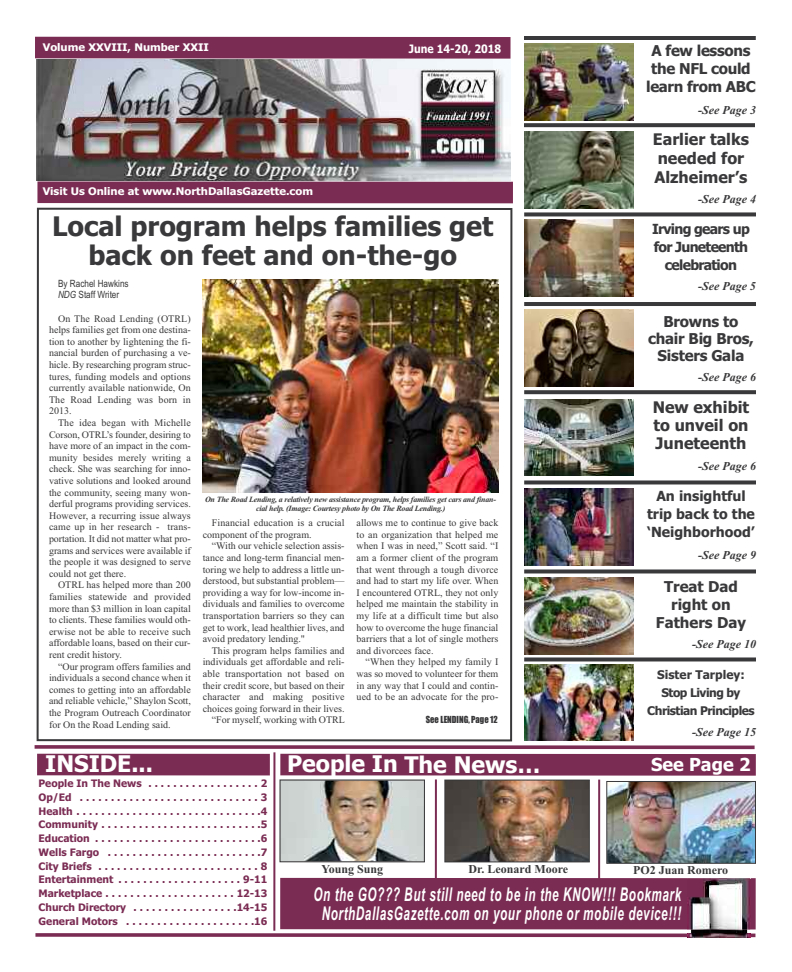
<style>
.page{position:relative;width:792px;height:972px;background:#fff}
.page>*{position:absolute;margin:0;border:0;box-sizing:border-box;transform-origin:0 0}
.t1{font:700 27px/29.2px "Tahoma";color:#39383a;text-align:center}
.t2{font:700 23px "Tahoma";color:#fff}
.t3{font:italic 700 19px/19.5px "Arial";letter-spacing:.05em;color:#fff;text-align:center;scale:.62 1}
.t4{font:700 18px "Tahoma";color:#fff}
.t5{font:700 16px/19px "Tahoma";color:#39383a}
.t6{font:700 15px/18px "Tahoma";letter-spacing:-.015em;color:#39383a;text-align:center}
.t7{font:700 14px/18px "Tahoma";color:#39383a;text-align:center}
.t8{font:700 14px/18px "Tahoma";letter-spacing:-.05em;color:#39383a;text-align:center}
.t9{font:italic 700 12px "Times New Roman";color:#39383a}
.t10{font:700 12px/18px "Tahoma";letter-spacing:-.04em;color:#39383a;text-align:center}
.t11{font:700 12px "Times New Roman";color:#39383a}
.t12{font:700 11.6px "Tahoma";color:#fff;scale:.9 1}
.t13{font:700 10.5px "Tahoma";color:#fff;scale:1.07 1}
.t14{font:700 10.3px/13.8px "Tahoma";color:#7b2c53;text-align:justify}
.t15{font:10px/11.6px "Times New Roman";color:#39383a;text-align:justify}
.t16{font:10px/11.6px "Arial Narrow";color:#39383a}
.t17{font:9px "Impact";color:#39383a;scale:.95 1}
.t18{font:italic 700 8px/9.6px "Times New Roman";letter-spacing:-.025em;color:#39383a;text-align:center}
.s1{font-style:italic}
</style>
<div class="page">
<svg style="left:36px;top:207px;width:477px;height:535px"></svg>
<img style="left:203px;top:280px;width:296px;height:212px">
<div style="left:280px;top:878px;width:476px;height:51px;background:#7b2c53"></div>
<div style="left:280px;top:754px;width:476px;height:22px;background:#7b2c53"></div>
<div style="left:37px;top:754px;width:233px;height:21px;background:#7b2c53"></div>
<div style="left:37px;top:181px;width:476px;height:22px;background:#7b2c53"></div>
<div style="left:35px;top:37px;width:476px;height:22px;background:#7b2c53"></div>
<hr style="left:273px;top:752px;width:2px;height:179px;background:#7b2c53">
<svg style="left:35px;top:745px;width:720px;height:4px;background:#884264"></svg>
<svg style="left:35px;top:933px;width:720px;height:4px;background:#884164"></svg>
<hr style="left:435px;top:779px;width:2px;height:129px;background:#7b2c53">
<hr style="left:598px;top:780px;width:2px;height:128px;background:#7b2c53">
<img style="left:37px;top:59px;width:474px;height:122px">
<hr style="left:524px;top:36px;width:232px;height:4px;background:#39383a">
<svg style="left:524px;top:123px;width:231px;height:4px"></svg>
<svg style="left:524px;top:212px;width:232px;height:4px"></svg>
<hr style="left:524px;top:302px;width:232px;height:4px;background:#39383a">
<img style="left:446px;top:782px;width:142px;height:78px">
<div style="left:444px;top:780px;width:146px;height:82px;border:1px solid #39383a"></div>
<img style="left:608px;top:783px;width:146px;height:79px">
<div style="left:606px;top:781px;width:150px;height:83px;border:1px solid #39383a"></div>
<img style="left:281px;top:781px;width:142px;height:79px">
<div style="left:279px;top:779px;width:146px;height:83px;border:1px solid #39383a"></div>
<img style="left:687px;top:878px;width:63px;height:60px">
<img style="left:524px;top:131px;width:110px;height:77px">
<img style="left:524px;top:309px;width:110px;height:77px">
<svg style="left:524px;top:390px;width:232px;height:4px"></svg>
<img style="left:524px;top:399px;width:110px;height:77px">
<svg style="left:524px;top:480px;width:232px;height:4px"></svg>
<img style="left:524px;top:488px;width:110px;height:77px">
<svg style="left:524px;top:569px;width:232px;height:4px"></svg>
<img style="left:524px;top:577px;width:110px;height:77px">
<svg style="left:524px;top:657px;width:232px;height:4px"></svg>
<img style="left:524px;top:664px;width:110px;height:77px">
<img style="left:524px;top:220px;width:110px;height:77px">
<img style="left:524px;top:44px;width:110px;height:77px">
<p class="t13" style="left:43px;top:41px;width:157px">Volume XXVIII, Number XXII</p>
<p class="t13" style="left:43px;top:185px;width:254px">Visit Us Online at www.NorthDallasGazette.com</p>
<p class="t12" style="left:409px;top:42px;width:104px">June 14-20, 2018</p>
<h1 class="t1" style="left:52px;top:212px;width:443px">Local program helps families get back on feet and on-the-go</h1>
<p class="t16" style="left:58px;top:278px;width:72px">By Rachel Hawkins<br><span class="s1">NDG</span> Staff Writer</p>
<p class="t15" style="left:49px;top:312px;width:143px;text-indent:9px">On The Road Lending (OTRL) helps families get from one destina&shy;tion to another by lightening the fi&shy;nancial burden of purchasing a ve&shy;hicle. By researching program struc&shy;tures, funding models and options currently available nationwide, On The Road Lending was born in 2013.</p>
<p class="t15" style="left:49px;top:417px;width:143px;text-indent:9px">The idea began with Michelle Corson, OTRL’s founder, desiring to have more of an impact in the com&shy;munity besides merely writing a check. She was searching for inno&shy;vative solutions and looked around the community, seeing many won&shy;derful programs providing services.<br>However, a recurring issue always came up in her research - trans&shy;portation. It did not matter what pro&shy;grams and services were available if the people it was designed to serve could not get there.</p>
<p class="t15" style="left:49px;top:579px;width:143px;text-indent:9px">OTRL has helped more than 200 families statewide and provided more than $3 million in loan capital to clients. These families would oth&shy;erwise not be able to receive such affordable loans, based on their cur&shy;rent credit history.</p>
<p class="t15" style="left:49px;top:660px;width:143px;text-indent:9px">“Our program offers families and individuals a second chance when it comes to getting into an affordable and reliable vehicle,” Shaylon Scott, the Program Outreach Coordinator for On the Road Lending said.</p>
<h2 class="t2" style="left:45px;top:751px;width:109px">INSIDE...</h2>
<p class="t18" style="left:205px;top:494px;width:292px">On The Road Lending, a relatively new assistance program, helps families get cars and finan&shy;cial help. (Image: Courtesy photo by On The Road Lending.)</p>
<p class="t15" style="left:203px;top:517px;width:143px;text-indent:9px">Financial education is a crucial component of the program.</p>
<p class="t15" style="left:203px;top:540px;width:143px;text-indent:9px">“With our vehicle selection assis&shy;tance and long-term financial men&shy;toring we help to address a little un&shy;derstood, but substantial problem— providing a way for low-income in&shy;dividuals and families to overcome transportation barriers so they can get to work, lead healthier lives, and avoid predatory lending."</p>
<p class="t15" style="left:203px;top:645px;width:144px;text-align:right">This program helps families and individuals get affordable and reli&shy;able transportation not based on their credit score, but based on their character and making positive choices going forward in their lives. “For myself, working with OTRL</p>
<p class="t15" style="left:357px;top:517px;width:143px">allows me to continue to give back to an organization that helped me when I was in need,” Scott said. “I am a former client of the program that went through a tough divorce and had to start my life over. When I encountered OTRL, they not only helped me maintain the stability in my life at a difficult time but also how to overcome the huge financial barriers that a lot of single mothers and divorcees face.</p>
<p class="t15" style="left:357px;top:656px;width:143px;text-indent:9px">“When they helped my family I was so moved to volunteer for them in any way that I could and contin&shy;ued to be an advocate for the pro-</p>
<p class="t17" style="left:426px;top:714px;width:77px">See LENDING, Page 12</p>
<h2 class="t2" style="left:287px;top:751px;width:255px">People In The News…</h2>
<h3 class="t6" style="left:646px;top:42px;width:111px">A few lessons the NFL could learn from ABC</h3>
<p class="t9" style="left:698px;top:103px;width:59px">-See Page 3</p>
<h3 class="t5" style="left:653px;top:130px;width:98px">Earlier talks needed for<br>Alzheimer’s</h3>
<p class="t9" style="left:698px;top:192px;width:59px">-See Page 4</p>
<h3 class="t8" style="left:652px;top:220px;width:99px">Irving gears up for Juneteenth celebration</h3>
<p class="t9" style="left:698px;top:279px;width:59px">-See Page 5</p>
<h3 class="t6" style="left:648px;top:314px;width:107px;line-height:17px">Browns to chair Big Bros,<br>Sisters Gala</h3>
<p class="t9" style="left:698px;top:370px;width:59px">-See Page 6</p>
<h3 class="t5" style="left:653px;top:399px;width:98px;line-height:18px;text-align:justify">New exhibit to unveil on Juneteenth</h3>
<p class="t9" style="left:698px;top:459px;width:59px">-See Page 6</p>
<h3 class="t7" style="left:647px;top:487px;width:109px">An insightful trip back to the ‘Neighborhood’</h3>
<p class="t9" style="left:698px;top:547px;width:59px">-See Page 9</p>
<h3 class="t6" style="left:656px;top:578px;width:92px">Treat Dad right on<br>Fathers Day</h3>
<p class="t10" style="left:647px;top:666px;width:109px">Sister Tarpley:<br>Stop Living by<br>Christian Principles</p>
<p class="t9" style="left:692px;top:636px;width:65px">-See Page 10</p>
<p class="t9" style="left:692px;top:725px;width:65px">-See Page 15</p>
<h3 class="t4" style="left:651px;top:754px;width:101px">See Page 2</h3>
<p class="t14" style="left:39px;top:777px;width:230px">People In The News . . . . . . . . . . . . . . . . . . 2<br>Op/Ed . . . . . . . . . . . . . . . . . . . . . . . . . . . . . 3<br>Health . . . . . . . . . . . . . . . . . . . . . . . . . . . . . .4<br>Community . . . . . . . . . . . . . . . . . . . . . . . . . .5<br>Education . . . . . . . . . . . . . . . . . . . . . . . . . . .6<br>Wells Fargo . . . . . . . . . . . . . . . . . . . . . . . . .7<br>City Briefs . . . . . . . . . . . . . . . . . . . . . . . . . . 8<br>Entertainment . . . . . . . . . . . . . . . . . . . . 9-11<br>Marketplace . . . . . . . . . . . . . . . . . . . . . 12-13<br>Church Directory . . . . . . . . . . . . . . . . .14-15<br>General Motors . . . . . . . . . . . . . . . . . . . . .16</p>
<p class="t11" style="left:321px;top:862px;width:63px">Young Sung</p>
<p class="t11" style="left:469px;top:862px;width:101px">Dr. Leonard Moore</p>
<p class="t11" style="left:633px;top:863px;width:97px">PO2 Juan Romero</p>
<h3 class="t3" style="left:313px;top:884px;width:595px">On the GO??? But still need to be in the KNOW!!! Bookmark<br>NorthDallasGazette.com on your phone or mobile device!!!</h3>
</div>
